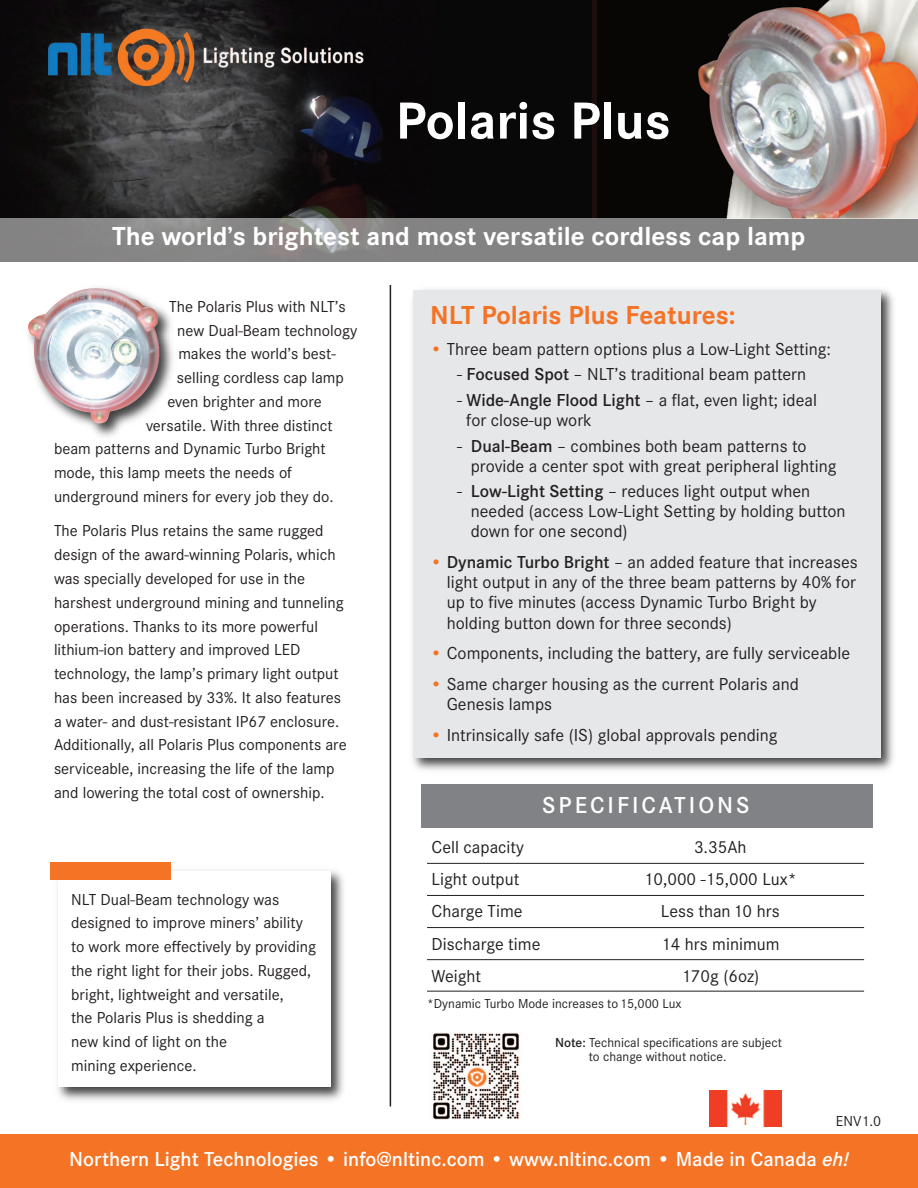
<style>
.page{position:relative;width:918px;height:1188px;background:#fff}
.page>*{position:absolute;margin:0;border:0;box-sizing:border-box;transform-origin:0 0}
.t1{font:700 54px "Corporate S";color:#fff}
.t2{font:700 27px "Corporate S";color:#fff}
.t3{font:700 27px "Corporate S";color:#f47325}
.t4{font:600 24px "Corporate S";letter-spacing:.125em;color:#fff}
.t5{font:600 21px "Corporate S";color:#fff}
.t6{font:18px/20.1px "Corporate S";color:#231f20}
.t7{font:16.5px/23.7px "Corporate S";color:#231f20}
.t8{font:15px "Corporate S";color:#231f20}
.t9{font:13.5px/14.7px "Corporate S";color:#231f20}
.s1{color:#f47325}
.s2{font-weight:600}
.s3{font-style:italic}
</style>
<div class="page">
<img style="left:57px;top:870px;width:287px;height:231px">
<div style="left:58px;top:871px;width:273px;height:216px;background:#fff"></div>
<img style="left:412px;top:289px;width:482px;height:482px">
<div style="left:413px;top:290px;width:467px;height:467px;background:#e6e7e9"></div>
<div style="left:421px;top:785px;width:451px;height:43px;background:#808285"></div>
<img style="left:0;top:0;width:918px;height:262px">
<div style="left:0;top:1134px;width:918px;height:54px;background:#f47325"></div>
<hr style="left:390px;top:285px;width:1px;height:822px;background:#231f20">
<hr style="left:427px;top:863px;width:437px;height:1px;background:#231f20">
<hr style="left:427px;top:895px;width:437px;height:1px;background:#231f20">
<hr style="left:427px;top:927px;width:437px;height:1px;background:#231f20">
<hr style="left:427px;top:959px;width:437px;height:1px;background:#231f20">
<hr style="left:427px;top:991px;width:437px;height:1px;background:#231f20">
<img style="left:593px;top:0;width:325px;height:218px">
<img style="left:86px;top:308px;width:87px;height:129px">
<img style="left:28px;top:288px;width:132px;height:136px">
<img style="left:431px;top:1032px;width:89px;height:88px">
<div style="left:0;top:218px;width:918px;height:43px;background:#fff;opacity:.5"></div>
<img style="left:709px;top:1091px;width:73px;height:36px">
<div style="left:51px;top:862px;width:120px;height:18px;background:#f47325"></div>
<p class="t1" style="left:396px;top:101px;width:277px">Polaris Plus</p>
<p class="t2" style="left:112px;top:227px;width:694px">The world’s brightest and most versatile cordless cap lamp</p>
<p class="t7" style="left:169px;top:296px;width:178px">The Polaris Plus with NLT’s</p>
<p class="t7" style="left:177px;top:320px;width:182px">new Dual-Beam technology</p>
<p class="t7" style="left:178px;top:344px;width:159px">makes the world’s best-</p>
<p class="t7" style="left:177px;top:367px;width:169px">selling cordless cap lamp</p>
<p class="t7" style="left:167px;top:391px;width:156px">even brighter and more</p>
<p class="t7" style="left:146px;top:415px;width:188px">versatile. With three distinct</p>
<p class="t7" style="left:54px;top:439px;width:273px">beam patterns and Dynamic Turbo Bright</p>
<p class="t7" style="left:54px;top:462px;width:240px">mode, this lamp meets the needs of</p>
<p class="t7" style="left:54px;top:486px;width:281px">underground miners for every job they do.</p>
<p class="t7" style="left:54px;top:521px;width:294px">The Polaris Plus retains the same rugged design of the award-winning Polaris, which was specially developed for use in the harshest underground mining and tunneling operations. Thanks to its more powerful lithium-ion battery and improved LED technology, the lamp’s primary light output has been increased by 33%. It also features a water- and dust-resistant IP67 enclosure.<br>Additionally, all Polaris Plus components are serviceable, increasing the life of the lamp and lowering the total cost of ownership.</p>
<p class="t7" style="left:71px;top:889px;width:246px">NLT Dual-Beam technology was designed to improve miners’ ability to work more effectively by providing the right light for their jobs. Rugged, bright, lightweight and versatile,<br>the Polaris Plus is shedding a<br>new kind of light on the<br>mining experience.</p>
<p class="t3" style="left:430px;top:305px;width:307px">NLT Polaris Plus Features:</p>
<p class="t6" style="left:430px;top:341px;width:402px"><span class="s1">•</span> Three beam pattern options plus a Low-Light Setting:</p>
<p class="t6" style="left:457px;top:366px;width:351px">- <span class="s2">Focused Spot</span> – NLT’s traditional beam pattern</p>
<p class="t6" style="left:466px;top:392px;width:352px;text-indent:-9px">- <span class="s2">Wide-Angle Flood Light</span> – a flat, even light; ideal for close-up work</p>
<p class="t6" style="left:471px;top:437px;width:367px;text-indent:-14px">- <span class="s2">Dual-Beam</span> – combines both beam patterns to provide a center spot with great peripheral lighting</p>
<p class="t6" style="left:471px;top:483px;width:376px;text-indent:-14px">- <span class="s2">Low-Light Setting</span> – reduces light output when needed (access Low-Light Setting by holding button down for one second)</p>
<p class="t6" style="left:447px;top:554px;width:412px;text-indent:-16px"><span class="s1">•</span> <span class="s2">Dynamic Turbo Bright</span> – an added feature that increases light output in any of the three beam patterns by 40% for up to five minutes (access Dynamic Turbo Bright by holding button down for three seconds)</p>
<p class="t6" style="left:430px;top:645px;width:421px"><span class="s1">•</span> Components, including the battery, are fully serviceable</p>
<p class="t6" style="left:447px;top:676px;width:354px;text-indent:-16px"><span class="s1">•</span> Same charger housing as the current Polaris and<br>Genesis lamps</p>
<p class="t6" style="left:430px;top:727px;width:349px"><span class="s1">•</span> Intrinsically safe (IS) global approvals pending</p>
<p class="t4" style="left:542px;top:797px;width:209px">SPECIFICATIONS</p>
<p class="t6" style="left:432px;top:839px;width:94px">Cell capacity</p>
<p class="t6" style="left:694px;top:839px;width:54px">3.35Ah</p>
<p class="t6" style="left:432px;top:871px;width:89px">Light output</p>
<p class="t6" style="left:644px;top:871px;width:154px">10,000 -15,000 Lux*</p>
<p class="t6" style="left:432px;top:903px;width:93px">Charge Time</p>
<p class="t6" style="left:661px;top:903px;width:120px">Less than10 hrs</p>
<p class="t6" style="left:432px;top:935px;width:110px">Discharge time</p>
<p class="t6" style="left:661px;top:935px;width:120px">14 hrs minimum</p>
<p class="t6" style="left:432px;top:967px;width:51px">Weight</p>
<p class="t6" style="left:681px;top:967px;width:79px">170g (6oz)</p>
<p class="t9" style="left:427px;top:998px;width:256px">*Dynamic Turbo Mode increases to15,000 Lux</p>
<p class="t9" style="left:589px;top:1036px;width:195px;text-indent:-34px"><span class="s2">Note:</span> Technical specifications are subject to change without notice.</p>
<p class="t8" style="left:836px;top:1116px;width:47px">ENV1.0</p>
<p class="t5" style="left:69px;top:1152px;width:781px">Northern Light Technologies • info@nltinc.com • www.nltinc.com • Made in Canada <span class="s3">eh!</span></p>
</div>
